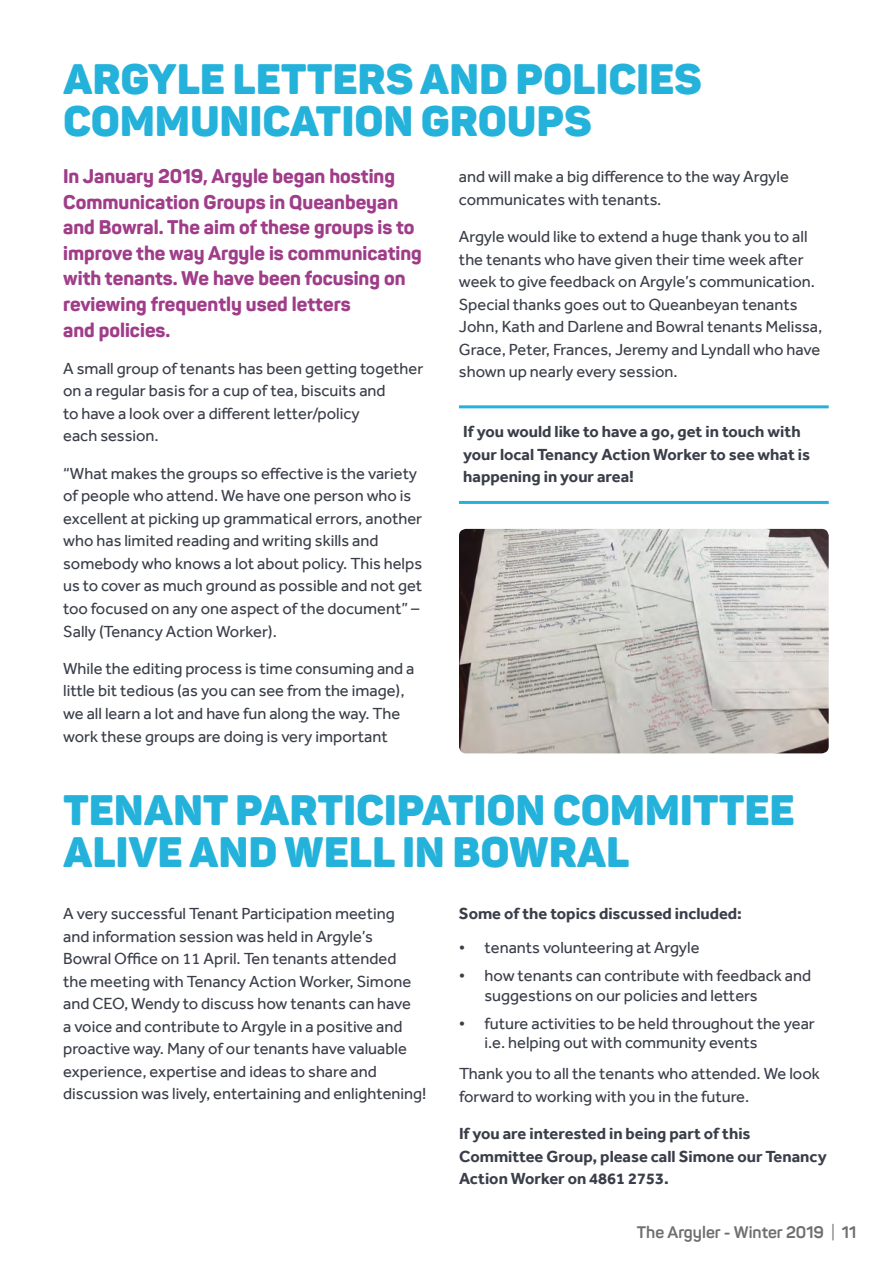
<style>
.page{position:relative;width:893px;height:1264px;background:#fff}
.page>*{position:absolute;margin:0;border:0;box-sizing:border-box;transform-origin:0 0}
.Main_Headings{font:900 42px/42px "Panton";letter-spacing:.01em;color:#24b2db}
.Intro_text{font:800 19.5px/25.5px "Panton";color:#9f3d89}
.Body_text{font:16.5px/22.5px "Effra";color:#3a3e49}
.Body_text-2{font:700 16.5px/22.5px "Effra";color:#3a3e49}
.break-out{font:700 16.5px/22.5px "Effra";color:#3a3e49}
.Sub-Sub-heading{font:700 16.5px "Panton";color:#6d6f71}
.s1{font-weight:400}
</style>
<div class="page">
<hr style="left:459px;top:501px;width:369px;height:3px;background:#24b2db">
<hr style="left:459px;top:405px;width:369px;height:3px;background:#24b2db">
<img style="left:459px;top:529px;width:369px;height:224px">
<p class="Main_Headings" style="left:63px;top:58px;width:640px">ARGYLE LETTERS AND POLICIES<br>COMMUNICATION GROUPS</p>
<p class="Intro_text" style="left:63px;top:163px;width:360px">In January 2019, Argyle began hosting Communication Groups in Queanbeyan and Bowral. The aim of these groups is to improve the way Argyle is communicating with tenants. We have been focusing on reviewing frequently used letters<br>and policies.</p>
<p class="Body_text" style="left:63px;top:357px;width:362px">A small group of tenants has been getting together on a regular basis for a cup of tea, biscuits and<br>to have a look over a different letter/policy<br>each session.</p>
<p class="Body_text" style="left:63px;top:462px;width:360px">“What makes the groups so effective is the variety of people who attend. We have one person who is excellent at picking up grammatical errors, another who has limited reading and writing skills and somebody who knows a lot about policy. This helps us to cover as much ground as possible and not get too focused on any one aspect of the document” – Sally (Tenancy Action Worker).</p>
<p class="Body_text" style="left:63px;top:657px;width:353px">While the editing process is time consuming and a little bit tedious (as you can see from the image), we all learn a lot and have fun along the way. The work these groups are doing is very important</p>
<p class="Body_text" style="left:459px;top:165px;width:331px">and will make a big difference to the way Argyle communicates with tenants.</p>
<p class="Body_text" style="left:459px;top:225px;width:365px">Argyle would like to extend a huge thank you to all the tenants who have given their time week after week to give feedback on Argyle’s communication.<br>Special thanks goes out to Queanbeyan tenants John, Kath and Darlene and Bowral tenants Melissa, Grace, Peter, Frances, Jeremy and Lyndall who have shown up nearly every session.</p>
<p class="break-out" style="left:463px;top:420px;width:348px">If you would like to have a go, get in touch with your local Tenancy Action Worker to see what is happening in your area!</p>
<p class="Main_Headings" style="left:63px;top:788px;width:732px">TENANT PARTICIPATION COMMITTEE<br>ALIVE AND WELL IN BOWRAL</p>
<p class="Body_text" style="left:63px;top:901px;width:365px">A very successful Tenant Participation meeting<br>and information session was held in Argyle’s<br>Bowral Office on 11 April. Ten tenants attended<br>the meeting with Tenancy Action Worker, Simone and CEO, Wendy to discuss how tenants can have<br>a voice and contribute to Argyle in a positive and proactive way. Many of our tenants have valuable experience, expertise and ideas to share and discussion was lively, entertaining and enlightening!</p>
<p class="Body_text-2" style="left:459px;top:901px;width:284px">Some of the topics discussed included:</p>
<p class="Body_text" style="left:459px;top:936px;width:242px">• tenants volunteering at Argyle</p>
<p class="Body_text" style="left:484px;top:965px;width:328px;line-height:19.5px;text-indent:-26px">• how tenants can contribute with feedback and suggestions on our policies and letters</p>
<p class="Body_text" style="left:484px;top:1013px;width:332px;line-height:19.5px;text-indent:-26px">• future activities to be held throughout the year i.e. helping out with community events</p>
<p class="Body_text" style="left:459px;top:1062px;width:362px">Thank you to all the tenants who attended. We look forward to working with you in the future.</p>
<p class="Body_text-2" style="left:459px;top:1121px;width:369px">If you are interested in being part of this<br>Committee Group, please call Simone our Tenancy<br>Action Worker on 4861 2753.</p>
<p class="Sub-Sub-heading" style="left:637px;top:1221px;width:221px">The Argyler - Winter 2019 <span class="s1">|</span> 11</p>
</div>
